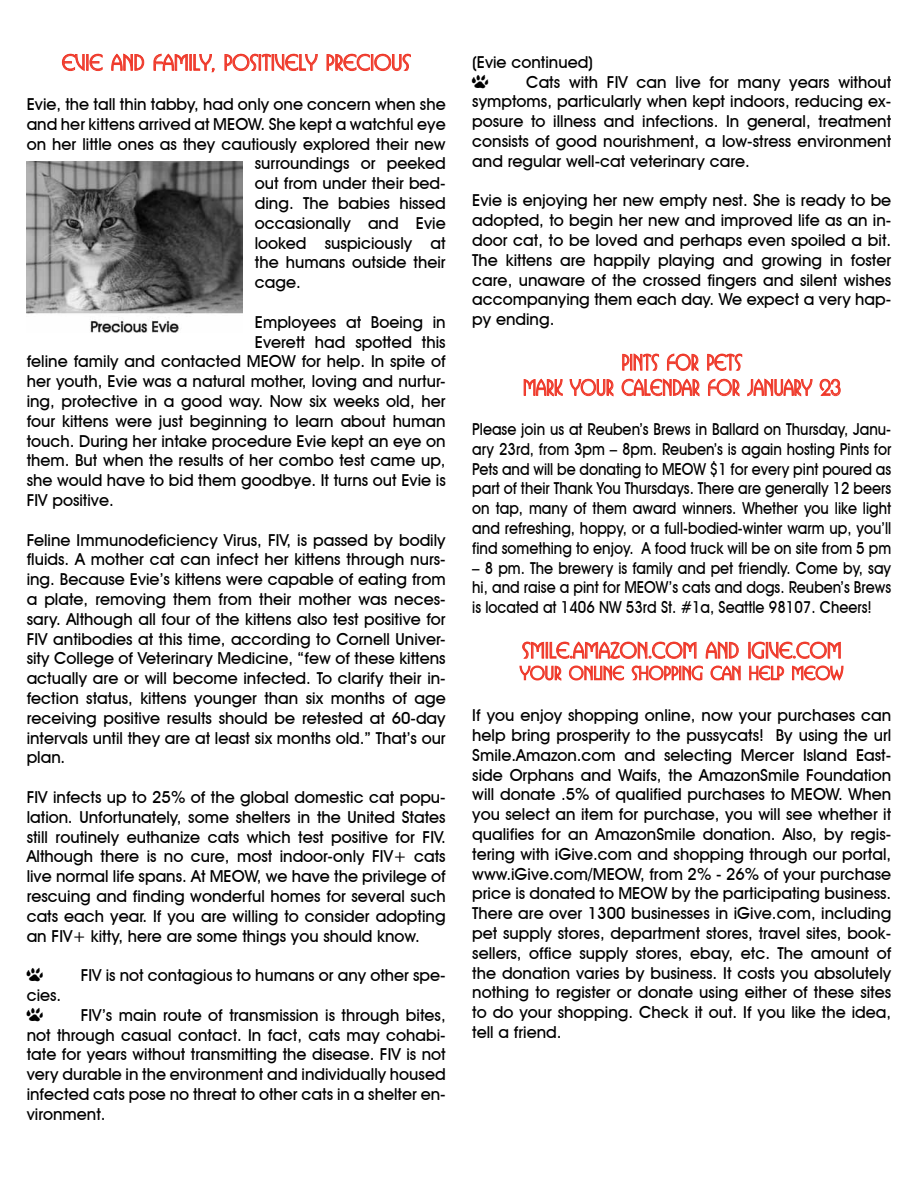
<style>
.page{position:relative;width:918px;height:1188px;background:#fff}
.page>*{position:absolute;margin:0;border:0;box-sizing:border-box;transform-origin:0 0}
.t1{font:500 21px "Busorama IT Cby BT";color:#ef3829}
.t2{font:500 21px/25.2px "Busorama IT Cby BT";color:#ef3829;text-align:center;scale:.9 1}
.t3{font:500 18px "Busorama IT Cby BT";color:#ef3829}
.t4{font:500 16.5px/19.8px "Avant Garde IT Cby BT";color:#000;text-align:justify}
.t5{font:500 16.5px/19.8px "Avant Garde IT Cby BT";color:#000;text-align:justify;scale:.9 1}
.t6{font:16.5px "Animal Tracks";color:#000}
</style>
<div class="page">
<svg style="left:62px;top:53px;width:41px;height:19px"></svg>
<svg style="left:111px;top:53px;width:34px;height:18px"></svg>
<svg style="left:153px;top:53px;width:62px;height:20px"></svg>
<svg style="left:224px;top:53px;width:94px;height:19px"></svg>
<svg style="left:326px;top:53px;width:85px;height:19px"></svg>
<img style="left:27px;top:162px;width:216px;height:170px">
<svg style="left:622px;top:353px;width:37px;height:18px"></svg>
<svg style="left:667px;top:353px;width:32px;height:19px"></svg>
<svg style="left:707px;top:353px;width:36px;height:18px"></svg>
<svg style="left:523px;top:378px;width:40px;height:19px"></svg>
<svg style="left:569px;top:379px;width:45px;height:18px"></svg>
<svg style="left:621px;top:378px;width:79px;height:19px"></svg>
<svg style="left:708px;top:378px;width:32px;height:19px"></svg>
<svg style="left:747px;top:378px;width:66px;height:19px"></svg>
<svg style="left:819px;top:379px;width:22px;height:17px"></svg>
<svg style="left:522px;top:641px;width:175px;height:18px"></svg>
<svg style="left:706px;top:641px;width:33px;height:18px"></svg>
<div style="left:748px;top:642px;width:3px;height:17px;border:1px solid #ef3829"></div>
<svg style="left:751px;top:641px;width:90px;height:18px"></svg>
<svg style="left:519px;top:665px;width:43px;height:16px"></svg>
<svg style="left:569px;top:665px;width:55px;height:16px"></svg>
<svg style="left:631px;top:665px;width:72px;height:16px"></svg>
<svg style="left:710px;top:665px;width:31px;height:16px"></svg>
<svg style="left:749px;top:665px;width:35px;height:16px"></svg>
<svg style="left:792px;top:665px;width:52px;height:16px"></svg>
<p class="t1" style="left:62px;top:50px;width:350px">EVIE AND FAMILY, POSITIVELY PRECIOUS</p>
<p class="t4" style="left:27px;top:94px;width:421px">Evie, the tall thin tabby, had only one concern when she</p>
<p class="t4" style="left:27px;top:114px;width:421px">and her kittens arrived at MEOW. She kept a watchful eye</p>
<p class="t4" style="left:27px;top:134px;width:421px">on her little ones as they cautiously explored their new</p>
<p class="t4" style="left:255px;top:153px;width:192px">surroundings or peeked</p>
<p class="t4" style="left:255px;top:173px;width:192px">out from under their bed-</p>
<p class="t4" style="left:255px;top:193px;width:192px">ding. The babies hissed</p>
<p class="t4" style="left:255px;top:213px;width:192px">occasionally and Evie</p>
<p class="t4" style="left:255px;top:233px;width:192px">looked suspiciously at</p>
<p class="t4" style="left:255px;top:252px;width:192px">the humans outside their</p>
<p class="t4" style="left:255px;top:272px;width:48px">cage.</p>
<p class="t4" style="left:255px;top:312px;width:192px">Employees at Boeing in</p>
<p class="t4" style="left:255px;top:332px;width:192px">Everett had spotted this</p>
<p class="t4" style="left:27px;top:351px;width:421px">feline family and contacted MEOW for help. In spite of</p>
<p class="t4" style="left:27px;top:371px;width:421px">her youth, Evie was a natural mother, loving and nurtur-</p>
<p class="t4" style="left:27px;top:391px;width:421px">ing, protective in a good way. Now six weeks old, her</p>
<p class="t4" style="left:27px;top:411px;width:421px">four kittens were just beginning to learn about human</p>
<p class="t4" style="left:27px;top:431px;width:421px">touch. During her intake procedure Evie kept an eye on</p>
<p class="t4" style="left:27px;top:450px;width:421px">them. But when the results of her combo test came up,</p>
<p class="t4" style="left:27px;top:470px;width:421px">she would have to bid them goodbye. It turns out Evie is</p>
<p class="t4" style="left:27px;top:490px;width:89px">FIV positive.</p>
<p class="t4" style="left:27px;top:530px;width:421px">Feline Immunodeficiency Virus, FIV, is passed by bodily fluids. A mother cat can infect her kittens through nurs&shy;ing. Because Evie’s kittens were capable of eating from a plate, removing them from their mother was neces&shy;sary. Although all four of the kittens also test positive for FIV antibodies at this time, according to Cornell Univer&shy;sity College of Veterinary Medicine, “few of these kittens actually are or will become infected. To clarify their in&shy;fection status, kittens younger than six months of age receiving positive results should be retested at 60-day intervals until they are at least six months old.” That’s our plan.</p>
<p class="t4" style="left:27px;top:787px;width:421px">FIV infects up to 25% of the global domestic cat popu&shy;lation. Unfortunately, some shelters in the United States still routinely euthanize cats which test positive for FIV.<br>Although there is no cure, most indoor-only FIV+ cats live normal life spans. At MEOW, we have the privilege of rescuing and finding wonderful homes for several such cats each year. If you are willing to consider adopting an FIV+ kitty, here are some things you should know.</p>
<p class="t6" style="left:27px;top:966px;width:18px">j</p>
<p class="t4" style="left:81px;top:965px;width:367px">FIV is not contagious to humans or any other spe-</p>
<p class="t4" style="left:27px;top:985px;width:36px">cies.</p>
<p class="t6" style="left:27px;top:1005px;width:18px">j</p>
<p class="t4" style="left:27px;top:1005px;width:421px;text-indent:54px">FIV’s main route of transmission is through bites, not through casual contact. In fact, cats may cohabi&shy;tate for years without transmitting the disease. FIV is not very durable in the environment and individually housed infected cats pose no threat to other cats in a shelter en&shy;vironment.</p>
<p class="t4" style="left:472px;top:52px;width:122px">(Evie continued)</p>
<p class="t6" style="left:472px;top:72px;width:18px">j</p>
<p class="t4" style="left:472px;top:72px;width:421px;text-indent:54px">Cats with FIV can live for many years without symptoms, particularly when kept indoors, reducing ex&shy;posure to illness and infections. In general, treatment consists of good nourishment, a low-stress environment and regular well-cat veterinary care.</p>
<p class="t4" style="left:472px;top:190px;width:421px">Evie is enjoying her new empty nest. She is ready to be adopted, to begin her new and improved life as an in&shy;door cat, to be loved and perhaps even spoiled a bit.<br>The kittens are happily playing and growing in foster care, unaware of the crossed fingers and silent wishes accompanying them each day. We expect a very hap&shy;py ending.</p>
<p class="t2" style="left:523px;top:350px;width:354px">PINTS FOR PETS<br>MARK YOUR CALENDAR FOR JANUARY 23</p>
<p class="t5" style="left:472px;top:419px;width:467px">Please join us at Reuben’s Brews in Ballard on Thursday, Janu&shy;ary 23rd, from 3pm – 8pm. Reuben’s is again hosting Pints for Pets and will be donating to MEOW $1 for every pint poured as part of their Thank You Thursdays. There are generally 12 beers on tap, many of them award winners. Whether you like light and refreshing, hoppy, or a full-bodied-winter warm up, you’ll find something to enjoy. A food truck will be on site from 5 pm</p>
<p class="t5" style="left:472px;top:558px;width:467px">– 8 pm. The brewery is family and pet friendly. Come by, say hi, and raise a pint for MEOW’s cats and dogs. Reuben’s Brews is located at 1406 NW 53rd St. #1a, Seattle 98107. Cheers!</p>
<p class="t1" style="left:522px;top:638px;width:321px">SMILE.AMAZON.COM AND IGIVE.COM</p>
<p class="t3" style="left:520px;top:662px;width:325px">YOUR ONLINE SHOPPING CAN HELP MEOW</p>
<p class="t4" style="left:472px;top:705px;width:421px">If you enjoy shopping online, now your purchases can help bring prosperity to the pussycats! By using the url Smile.Amazon.com and selecting Mercer Island East&shy;side Orphans and Waifs, the AmazonSmile Foundation will donate .5% of qualified purchases to MEOW. When you select an item for purchase, you will see whether it qualifies for an AmazonSmile donation. Also, by regis&shy;tering with iGive.com and shopping through our portal, www.iGive.com/MEOW, from 2% - 26% of your purchase price is donated to MEOW by the participating business.<br>There are over 1300 businesses in iGive.com, including pet supply stores, department stores, travel sites, book&shy;sellers, office supply stores, ebay, etc. The amount of the donation varies by business. It costs you absolutely nothing to register or donate using either of these sites to do your shopping. Check it out. If you like the idea, tell a friend.</p>
</div>
